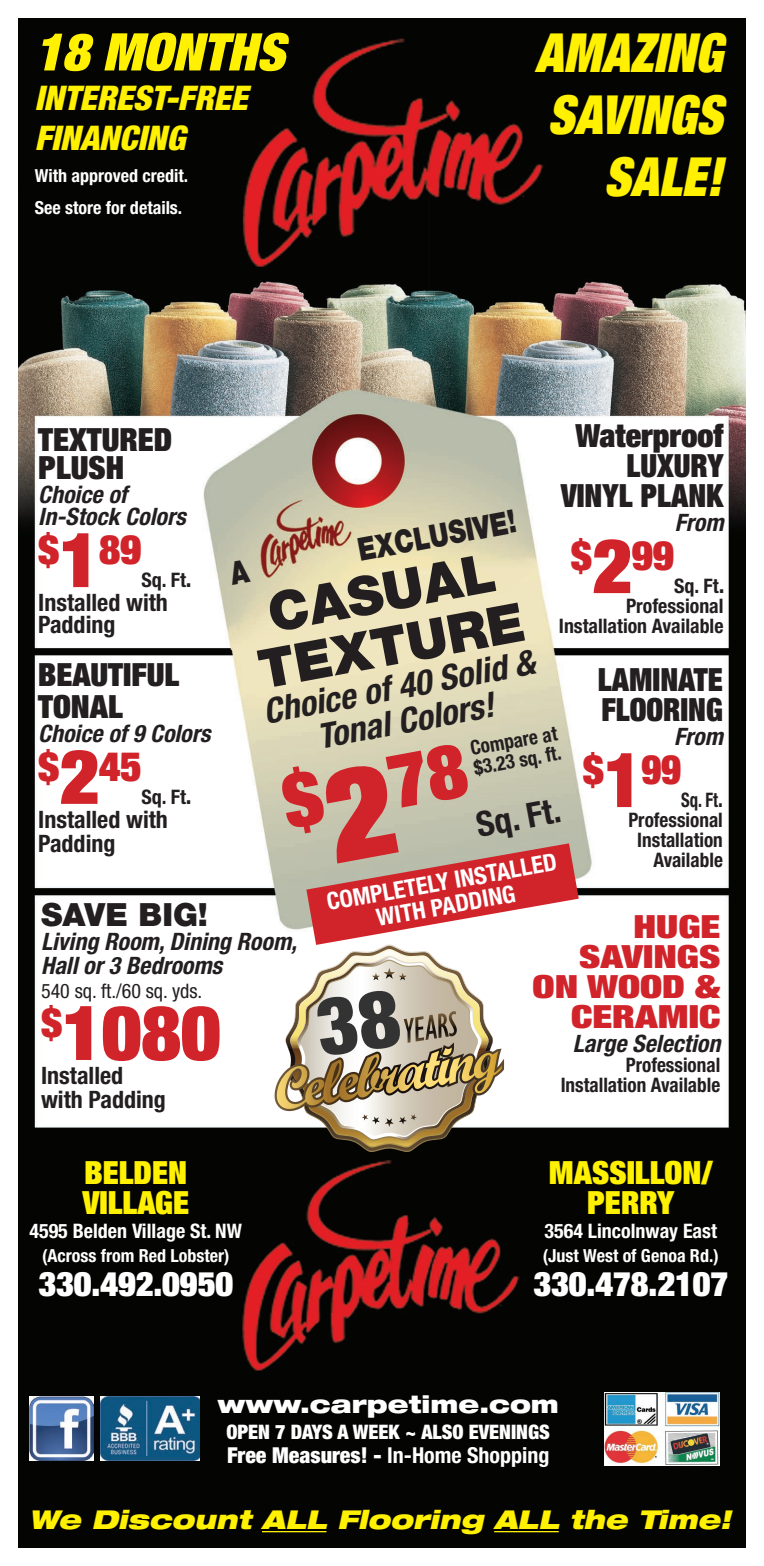
<style>
.page{position:relative;width:764px;height:1566px;background:#fff}
.page>*{position:absolute;margin:0;border:0;box-sizing:border-box;transform-origin:0 0}
.t1{font:900 expanded 76px "Helvetica Neue";color:#d1232a}
.t2{font:900 expanded 75.8px "Helvetica Neue";color:#d1232a}
.t3{font:italic 900 expanded 54px "Helvetica Neue";color:#fff101;scale:.91 1}
.t4{font:900 54px/54px "Helvetica Neue";color:#231f20;text-align:center}
.t5{font:italic 900 expanded 52px "Helvetica Neue";color:#fff101}
.t6{font:900 expanded 40.8px "Helvetica Neue";color:#d1232a}
.t7{font:italic 700 condensed 34.6px/34.8px "Helvetica Neue";color:#231f20;text-align:center}
.t8{font:700 condensed 34.6px "Helvetica Neue";color:#231f20}
.t9{font:900 expanded 34px "Helvetica Neue";color:#fff}
.t10{font:italic 900 condensed 34px "Helvetica Neue";color:#fff101}
.t11{font:900 expanded 32px/32px "Helvetica Neue";color:#231f20}
.t12{font:900 expanded 32px "Helvetica Neue";color:#231f20;scale:.94 1}
.t13{font:900 expanded 32px "Helvetica Neue";color:#fff101}
.t14{font:900 expanded 32px/30px "Helvetica Neue";color:#d1232a;text-align:right;scale:1.24 1}
.t15{font:900 32px "Helvetica Neue";color:#231f20;scale:.8 1}
.t16{font:900 32px "Helvetica Neue";color:#231f20}
.t17{font:italic 900 expanded 26px "Helvetica Neue";color:#fff101}
.t18{font:italic 700 condensed 24px/24px "Helvetica Neue";color:#231f20}
.t19{font:700 condensed 24px/22px "Helvetica Neue";color:#231f20}
.t20{font:700 condensed 24px/24px "Helvetica Neue";color:#fff;text-align:center}
.t21{font:900 expanded 24px "Helvetica Neue";color:#fff}
.t22{font:700 condensed 22px "Helvetica Neue";color:#fff}
.t23{font:700 condensed 20px/20px "Helvetica Neue";color:#231f20;scale:.96 1}
.t24{font:700 condensed 20px "Helvetica Neue";color:#231f20}
.t25{font:700 condensed 20px "Helvetica Neue";color:#fff}
.t26{font:900 condensed 20px "Helvetica Neue";color:#fff}
.t27{font:condensed 20px "Helvetica Neue";color:#231f20}
.t28{font:700 condensed 20px "Helvetica Neue";color:#231f20;scale:.83 1}
.t29{font:700 condensed 18px "Helvetica Neue";color:#fff}
.s1{font-size:76px}
.s2{font-size:24px}
.s3{font-size:130px}
.s4{font-weight:900}
</style>
<div class="page">
<img style="left:18px;top:18px;width:727px;height:1530px">
<hr style="left:262px;top:1531px;width:64px;height:1px;background:#fff101">
<hr style="left:494px;top:1531px;width:64px;height:1px;background:#fff101">
<img style="left:604px;top:1393px;width:115px;height:73px">
<img style="left:30px;top:1396px;width:63px;height:64px">
<img style="left:101px;top:1396px;width:99px;height:64px">
<svg style="left:228px;top:559px;width:23px;height:26px"></svg>
<svg style="left:274px;top:843px;width:304px;height:309px"></svg>
<p class="t5" style="left:35px;top:19px;width:251px">18 MONTHS</p>
<p class="t10" style="left:35px;top:77px;width:214px">INTEREST-FREE</p>
<p class="t10" style="left:35px;top:117px;width:152px">FINANCING</p>
<p class="t29" style="left:35px;top:165px;width:155px">With approved credit.</p>
<p class="t29" style="left:35px;top:197px;width:149px">See store for details.</p>
<p class="t3" style="left:535px;top:19px;width:207px">AMAZING</p>
<p class="t3" style="left:547px;top:81px;width:193px">SAVINGS</p>
<p class="t3" style="left:604px;top:143px;width:132px">SALE!</p>
<p class="t11" style="left:575px;top:419px;width:149px">Waterproof</p>
<p class="t12" style="left:626px;top:445px;width:105px">LUXURY</p>
<p class="t12" style="left:560px;top:475px;width:175px">VINYL PLANK</p>
<p class="t18" style="left:674px;top:510px;width:50px">From</p>
<p class="t6" style="left:570px;top:529px;width:105px">$<span class="s1">2</span>99</p>
<p class="t11" style="left:38px;top:423px;width:136px">TEXTURED</p>
<p class="t11" style="left:38px;top:451px;width:87px">PLUSH</p>
<p class="t18" style="left:38px;top:482px;width:90px">Choice of</p>
<p class="t18" style="left:38px;top:504px;width:149px">In-Stock Colors</p>
<p class="t6" style="left:38px;top:523px;width:105px">$<span class="s1">1</span>89</p>
<p class="t15" style="left:354px;top:530px;width:202px;rotate:-10deg">EXCLUSIVE!</p>
<p class="t4" style="left:243px;top:591px;width:271px;rotate:-11deg">CASUAL<br>TEXTURE</p>
<p class="t24" style="left:141px;top:568px;width:52px">Sq. Ft<span class="s2">.</span></p>
<p class="t19" style="left:38px;top:591px;width:131px">Installed with<br>Padding</p>
<p class="t11" style="left:38px;top:658px;width:143px">BEAUTIFUL<br>TONAL</p>
<p class="t18" style="left:38px;top:721px;width:174px">Choice of 9 Colors</p>
<p class="t6" style="left:38px;top:740px;width:105px">$<span class="s1">2</span>45</p>
<p class="t24" style="left:674px;top:574px;width:52px">Sq. Ft<span class="s2">.</span></p>
<p class="t24" style="left:625px;top:594px;width:99px">Professional</p>
<p class="t24" style="left:558px;top:614px;width:166px">Installation Available</p>
<p class="t12" style="left:597px;top:659px;width:134px">LAMINATE</p>
<p class="t12" style="left:601px;top:689px;width:131px">FLOORING</p>
<p class="t18" style="left:673px;top:724px;width:50px">From</p>
<p class="t6" style="left:582px;top:743px;width:100px">$<span class="s1">1</span>99</p>
<p class="t7" style="left:260px;top:695px;width:277px;rotate:-11deg">Choice of 40 Solid &amp;<br>Tonal Colors!</p>
<p class="t23" style="left:468px;top:738px;width:94px;rotate:-10deg">Compare at $3.23 sq. ft.</p>
<p class="t2" style="left:275px;top:753px;width:187px;rotate:-10deg">$<span class="s3">2</span>78</p>
<p class="t24" style="left:141px;top:785px;width:52px">Sq. Ft<span class="s2">.</span></p>
<p class="t19" style="left:38px;top:807px;width:131px;line-height:24px">Installed with<br>Padding</p>
<p class="t28" style="left:681px;top:788px;width:52px">Sq. Ft<span class="s2">.</span></p>
<p class="t23" style="left:628px;top:810px;width:100px">Professional</p>
<p class="t23" style="left:637px;top:830px;width:91px">Installation</p>
<p class="t23" style="left:653px;top:850px;width:74px">Available</p>
<p class="t8" style="left:472px;top:805px;width:87px;rotate:-11deg">Sq. Ft.</p>
<p class="t20" style="left:325px;top:890px;width:234px;rotate:-10deg">COMPLETELY INSTALLED<br>WITH PADDING</p>
<p class="t16" style="left:41px;top:895px;width:168px">SAVE BIG!</p>
<p class="t18" style="left:41px;top:929px;width:257px">Living Room, Dining Room,<br>Hall or 3 Bedrooms</p>
<p class="t27" style="left:41px;top:979px;width:163px">540 sq. ft./60 sq. yds.</p>
<p class="t1" style="left:41px;top:984px;width:181px"><sup>$</sup>1080</p>
<p class="t19" style="left:41px;top:1064px;width:84px">Installed</p>
<p class="t19" style="left:41px;top:1088px;width:126px">with Padding</p>
<p class="t14" style="left:532px;top:911px;width:153px">HUGE<br>SAVINGS<br>ON WOOD &amp;<br>CERAMIC</p>
<p class="t18" style="left:572px;top:1032px;width:149px">Large Selection</p>
<p class="t23" style="left:625px;top:1055px;width:100px">Professional</p>
<p class="t23" style="left:560px;top:1075px;width:168px">Installation Available</p>
<p class="t13" style="left:84px;top:1152px;width:104px">BELDEN</p>
<p class="t13" style="left:82px;top:1182px;width:108px">VILLAGE</p>
<p class="t25" style="left:29px;top:1219px;width:214px">4595 Belden Village St. NW</p>
<p class="t29" style="left:42px;top:1245px;width:189px">(Across from Red Lobster)</p>
<p class="t9" style="left:38px;top:1262px;width:196px">330.492.0950</p>
<p class="t13" style="left:548px;top:1152px;width:165px">MASSILLON/</p>
<p class="t13" style="left:587px;top:1182px;width:89px">PERRY</p>
<p class="t25" style="left:544px;top:1219px;width:174px">3564 Lincolnway East</p>
<p class="t29" style="left:542px;top:1245px;width:177px">(Just West of Genoa Rd.)</p>
<p class="t9" style="left:533px;top:1262px;width:196px">330.478.2107</p>
<p class="t21" style="left:217px;top:1389px;width:343px">www.carpetime.com</p>
<p class="t26" style="left:226px;top:1420px;width:325px">OPEN 7 DAYS A WEEK ~ ALSO EVENINGS</p>
<p class="t22" style="left:227px;top:1442px;width:324px"><span class="s4">Free Measures! -</span> In-Home Shopping</p>
<p class="t17" style="left:29px;top:1503px;width:703px">We Discount ALL Flooring ALL the Time!</p>
</div>
